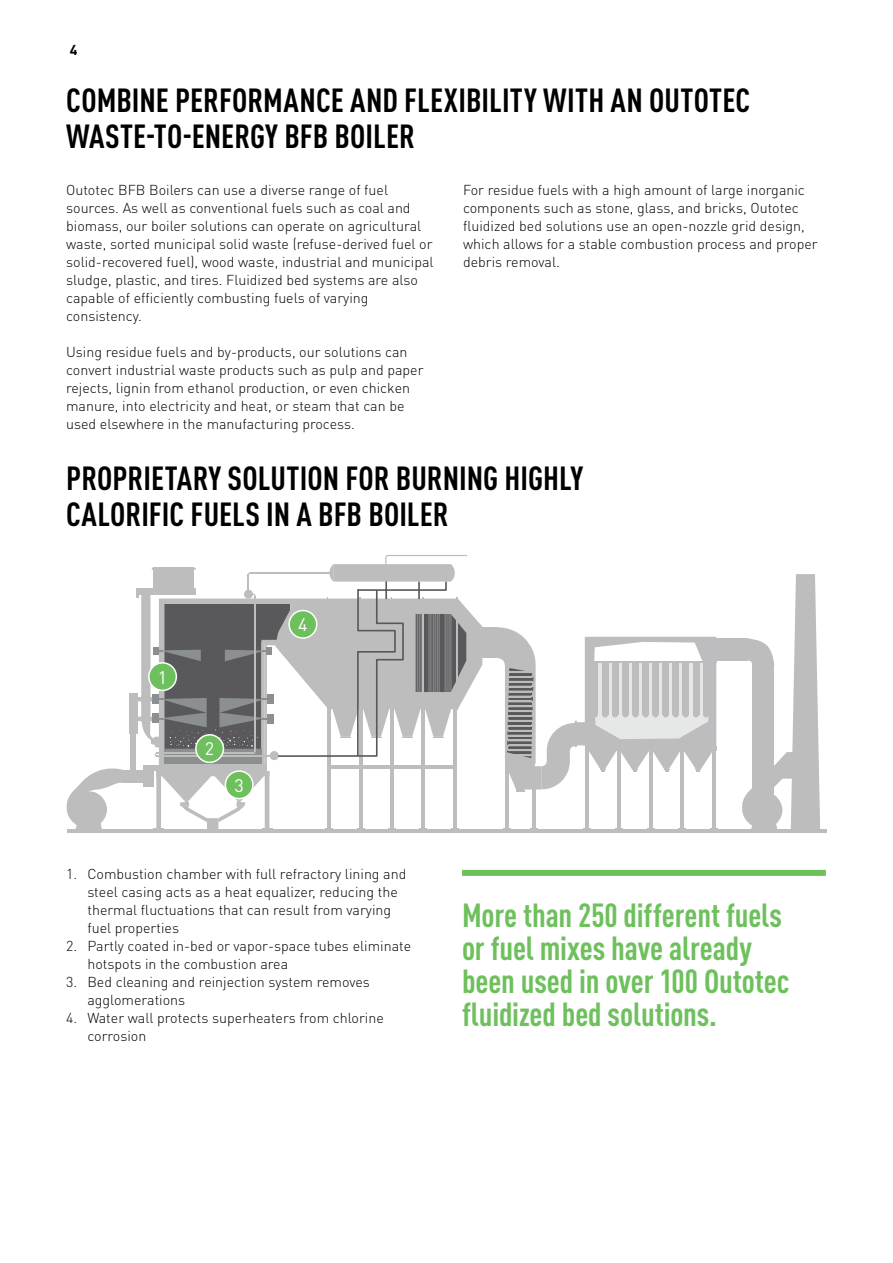
<style>
.page{position:relative;width:893px;height:1263px;background:#fff}
.page>*{position:absolute;margin:0;border:0;box-sizing:border-box;transform-origin:0 0}
.t1{font:700 condensed 33px/36px "DIN Pro";color:#000}
.t2{font:700 condensed 33px/33px "DIN Pro";letter-spacing:-.005em;color:#6ec05d}
.t3{font:18px "DIN Pro";color:#fff}
.t4{font:300 14.25px/18px "DIN Pro";color:#000}
.t5{font:700 14.25px "DIN Pro";color:#000}
</style>
<div class="page">
<div style="left:129px;top:693px;width:9px;height:41px;background:#bdbdbd"></div>
<hr style="left:505px;top:763px;width:4px;height:66px;background:#bdbdbd">
<hr style="left:532px;top:787px;width:4px;height:42px;background:#bdbdbd">
<hr style="left:649px;top:750px;width:4px;height:79px;background:#bdbdbd">
<hr style="left:617px;top:750px;width:4px;height:79px;background:#bdbdbd">
<hr style="left:585px;top:750px;width:4px;height:79px;background:#bdbdbd">
<hr style="left:680px;top:750px;width:4px;height:79px;background:#bdbdbd">
<hr style="left:712px;top:750px;width:4px;height:79px;background:#bdbdbd">
<svg style="left:66px;top:768px;width:56px;height:62px"></svg>
<div style="left:481px;top:627px;width:17px;height:31px;background:#bdbdbd"></div>
<hr style="left:67px;top:830px;width:760px;height:3px;background:#bdbdbd">
<div style="left:716px;top:638px;width:31px;height:22px;background:#bdbdbd"></div>
<svg style="left:503px;top:828px;width:8px;height:2px"></svg>
<svg style="left:583px;top:828px;width:8px;height:2px"></svg>
<svg style="left:678px;top:828px;width:8px;height:2px"></svg>
<svg style="left:710px;top:828px;width:8px;height:2px"></svg>
<div style="left:130px;top:734px;width:6px;height:36px;background:#bdbdbd"></div>
<svg style="left:742px;top:574px;width:78px;height:256px"></svg>
<svg style="left:498px;top:627px;width:218px;height:165px"></svg>
<div style="left:121px;top:770px;width:25px;height:12px;background:#bdbdbd"></div>
<svg style="left:136px;top:555px;width:346px;height:275px"></svg>
<div style="left:149px;top:663px;width:27px;height:27px;background:#6ec05d;border-radius:50%"></div>
<div style="left:148px;top:662px;width:29px;height:29px;border:2px solid #fff;border-radius:50%"></div>
<div style="left:196px;top:735px;width:27px;height:27px;background:#6ec05d;border-radius:50%"></div>
<div style="left:195px;top:734px;width:29px;height:29px;border:2px solid #fff;border-radius:50%"></div>
<div style="left:225px;top:771px;width:28px;height:28px;background:#6ec05d;border-radius:50%"></div>
<div style="left:225px;top:770px;width:29px;height:29px;border:2px solid #fff;border-radius:50%"></div>
<div style="left:289px;top:610px;width:28px;height:28px;background:#6ec05d;border-radius:50%"></div>
<div style="left:288px;top:610px;width:29px;height:29px;border:2px solid #fff;border-radius:50%"></div>
<div style="left:462px;top:870px;width:364px;height:6px;background:#6ec05d"></div>
<p class="t5" style="left:70px;top:40px;width:9px">4</p>
<h1 class="t1" style="left:66px;top:79px;width:685px">COMBINE PERFORMANCE AND FLEXIBILITY WITH AN OUTOTEC<br>WASTE-TO-ENERGY BFB BOILER</h1>
<p class="t4" style="left:66px;top:180px;width:369px">Outotec BFB Boilers can use a diverse range of fuel sources. As well as conventional fuels such as coal and biomass, our boiler solutions can operate on agricultural waste, sorted municipal solid waste (refuse-derived fuel or solid-recovered fuel), wood waste, industrial and municipal sludge, plastic, and tires. Fluidized bed systems are also capable of efficiently combusting fuels of varying consistency.</p>
<p class="t4" style="left:66px;top:342px;width:359px">Using residue fuels and by-products, our solutions can convert industrial waste products such as pulp and paper rejects, lignin from ethanol production, or even chicken manure, into electricity and heat, or steam that can be used elsewhere in the manufacturing process.</p>
<p class="t4" style="left:463px;top:180px;width:356px">For residue fuels with a high amount of large inorganic components such as stone, glass, and bricks, Outotec fluidized bed solutions use an open-nozzle grid design, which allows for a stable combustion process and proper debris removal.</p>
<h1 class="t1" style="left:66px;top:457px;width:519px">PROPRIETARY SOLUTION FOR BURNING HIGHLY<br>CALORIFIC FUELS IN A BFB BOILER</h1>
<p class="t3" style="left:158px;top:665px;width:11px">1</p>
<p class="t3" style="left:205px;top:736px;width:11px">2</p>
<p class="t3" style="left:234px;top:773px;width:11px">3</p>
<p class="t3" style="left:298px;top:612px;width:11px">4</p>
<p class="t4" style="left:87px;top:864px;width:321px;text-indent:-21px">1. Combustion chamber with full refractory lining and steel casing acts as a heat equalizer, reducing the thermal fluctuations that can result from varying fuel properties</p>
<p class="t4" style="left:87px;top:936px;width:325px;text-indent:-21px">2. Partly coated in-bed or vapor-space tubes eliminate hotspots in the combustion area</p>
<p class="t4" style="left:87px;top:972px;width:284px;text-indent:-21px">3. Bed cleaning and reinjection system removes agglomerations</p>
<p class="t4" style="left:87px;top:1008px;width:298px;text-indent:-21px">4. Water wall protects superheaters from chlorine corrosion</p>
<h1 class="t2" style="left:462px;top:895px;width:329px">More than 250 different fuels or fuel mixes have already been used in over 100 Outotec fluidized bed solutions.</h1>
</div>
